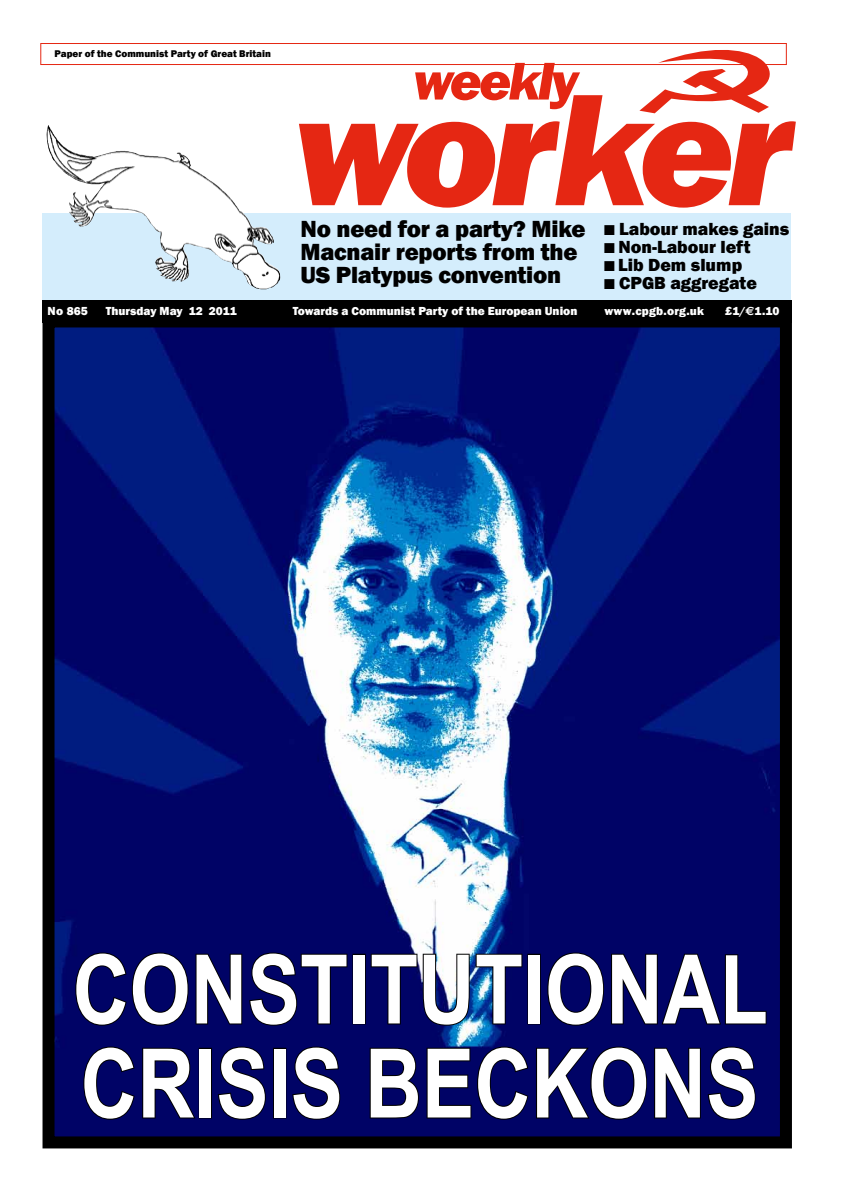
<style>
.page{position:relative;width:842px;height:1191px;background:#fff}
.page>*{position:absolute;margin:0;border:0;box-sizing:border-box;transform-origin:0 0}
.t1{font:italic 800 165px "Franklin Gothic";letter-spacing:-.05em;color:#e52713}
.t2{font:700 96px/94px "Arial Narrow";color:#fff}
.t3{font:italic 800 55px "Franklin Gothic";letter-spacing:-.05em;color:#e52713}
.t4{font:800 24px/23px "Franklin Gothic";letter-spacing:-.01em;color:#000}
.t5{font:800 18px/18px "Franklin Gothic";color:#000}
.t6{font:800 12px "Franklin Gothic";color:#fff}
.t7{font:800 12px "Franklin Gothic";letter-spacing:.02em;color:#fff}
.t8{font:800 10px "Franklin Gothic";color:#000}
.s1{font-family:"Zingbats Regular SWFTE";font-weight:400}
.s2{font-family:"Euro Sans";font-weight:700}
</style>
<div class="page">
<img style="left:56px;top:328px;width:723px;height:807px">
<svg style="left:639px;top:50px;width:131px;height:63px"></svg>
<div style="left:40px;top:43px;width:747px;height:22px;border:1px solid #e52713"></div>
<div style="left:43px;top:315px;width:749px;height:833px;border:12px solid #000"></div>
<div style="left:42px;top:300px;width:750px;height:22px;background:#000"></div>
<div style="left:42px;top:213px;width:748px;height:87px;background:#d4edfc"></div>
<img style="left:46px;top:125px;width:228px;height:164px">
<svg style="left:74px;top:951px;width:115px;height:75px"></svg>
<svg style="left:195px;top:951px;width:153px;height:75px"></svg>
<div style="left:352px;top:953px;width:14px;height:71px;border:2px solid #000"></div>
<img style="left:370px;top:952px;width:153px;height:74px">
<div style="left:527px;top:953px;width:14px;height:71px;border:2px solid #000"></div>
<svg style="left:546px;top:951px;width:221px;height:75px"></svg>
<svg style="left:82px;top:1045px;width:115px;height:75px"></svg>
<div style="left:199px;top:1047px;width:13px;height:71px;border:2px solid #000"></div>
<svg style="left:217px;top:1045px;width:50px;height:75px"></svg>
<div style="left:273px;top:1047px;width:13px;height:71px;border:2px solid #000"></div>
<svg style="left:291px;top:1045px;width:50px;height:75px"></svg>
<svg style="left:369px;top:1045px;width:160px;height:75px"></svg>
<svg style="left:535px;top:1045px;width:222px;height:75px"></svg>
<p class="t8" style="left:55px;top:47px;width:218px">Paper of the Communist Party of Great Britain</p>
<p class="t6" style="left:48px;top:303px;width:42px">No 865</p>
<p class="t6" style="left:106px;top:303px;width:132px">Thursday May 12 2011</p>
<h3 class="t3" style="left:413px;top:45px;width:166px">weekly</h3>
<h1 class="t1" style="left:293px;top:42px;width:500px">worker</h1>
<h3 class="t4" style="left:300px;top:218px;width:287px">No need for a party? Mike<br>Macnair reports from the<br>US Platypus convention</h3>
<h3 class="t5" style="left:604px;top:220px;width:186px"><span class="s1">n</span> Labour makes gains <span class="s1">n</span> Non-Labour left<br><span class="s1">n</span> Lib Dem slump<br><span class="s1">n</span> CPGB aggregate</h3>
<p class="t6" style="left:293px;top:303px;width:286px">Towards a Communist Party of the European Union</p>
<p class="t7" style="left:604px;top:303px;width:101px">www.cpgb.org.uk</p>
<p class="t6" style="left:725px;top:303px;width:56px">£1/<span class="s2">€</span>1.10</p>
<h2 class="t2" style="left:73px;top:938px;width:697px">CONSTITUTIONAL<br>CRISIS BECKONS</h2>
</div>
